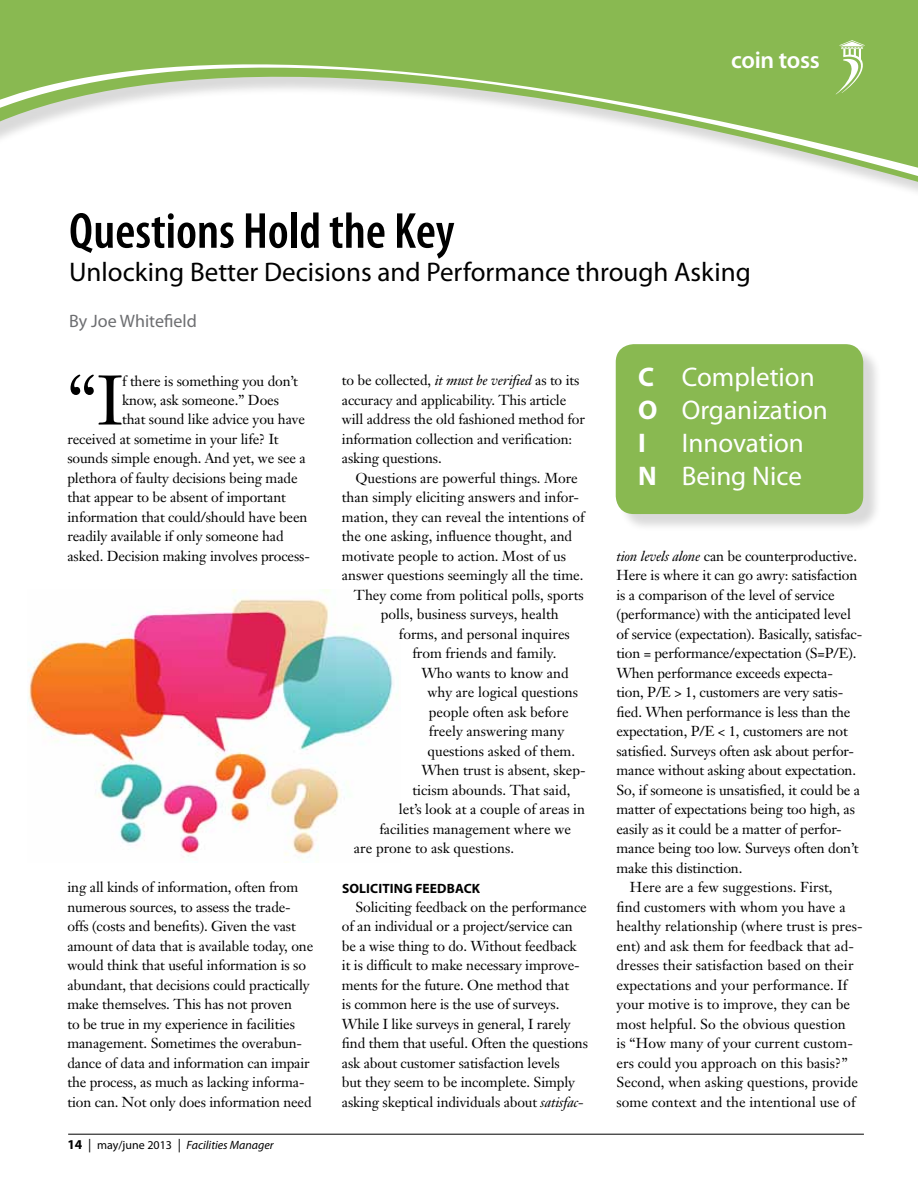
<style>
.page{position:relative;width:918px;height:1188px;background:#fff}
.page>*{position:absolute;margin:0;border:0;box-sizing:border-box;transform-origin:0 0}
.t1{font:69px "Janson Text";color:#000}
.t2{font:600 condensed 51px "Myriad Pro";color:#000}
.t3{font:27px "Myriad Pro";color:#000}
.t4{font:27px/33px "Myriad Pro";color:#fff}
.t5{font:600 24px "Myriad Pro";letter-spacing:-.01em;color:#fff}
.t6{font:18px "Myriad Pro";color:#6d6e71}
.t7{font:14.25px/19.5px "Janson Text";letter-spacing:-.01em;color:#000}
.t8{font:700 13.5px "Myriad Pro";letter-spacing:.01em;color:#000}
.t9{font:italic 12px "Myriad Pro";color:#000}
.s1{font-weight:700}
.s2{font-style:italic}
.s3{font-weight:700;font-style:normal;font-size:13.5px}
.s4{font-style:normal;font-size:13.5px}
.s5{font-style:normal}
</style>
<div class="page">
<img style="left:28px;top:590px;width:369px;height:269px">
<svg style="left:0;top:0;width:918px;height:192px;fill:#89b951"></svg>
<svg style="left:836px;top:40px;width:29px;height:54px"></svg>
<div style="left:618px;top:346px;width:264px;height:187px;background:#000;opacity:.15"></div>
<div style="left:616px;top:344px;width:247px;height:170px;background:#89b951;border-radius:18px"></div>
<hr style="left:68px;top:1134px;width:796px;height:1px;background:#000">
<h3 class="t5" style="left:731px;top:44px;width:90px">coin toss</h3>
<h2 class="t2" style="left:69px;top:203px;width:387px">Questions Hold the Key</h2>
<h3 class="t3" style="left:69px;top:255px;width:683px">Unlocking Better Decisions and Performance through Asking</h3>
<p class="t6" style="left:69px;top:310px;width:129px">By Joe Whitefield</p>
<h3 class="t4" style="left:638px;top:360px;width:191px"><span class="s1">C</span> Completion<br><span class="s1">O</span> Organization<br><span class="s1">I</span></h3>
<h1 class="t1" style="left:67px;top:357px;width:57px">“I</h1>
<p class="t7" style="left:122px;top:371px;width:177px">f there is something you don’t</p>
<p class="t7" style="left:342px;top:371px;width:245px">to be collected, <span class="s2">it must be verified</span> as to its accuracy and applicability. This article will address the old fashioned method for information collection and verification: asking questions.</p>
<p class="t7" style="left:355px;top:468px;width:224px">Questions are powerful things. More</p>
<p class="t7" style="left:342px;top:488px;width:239px">than simply eliciting answers and infor-</p>
<p class="t7" style="left:342px;top:507px;width:244px">mation, they can reveal the intentions of</p>
<p class="t7" style="left:342px;top:527px;width:232px">the one asking, influence thought, and</p>
<p class="t7" style="left:342px;top:546px;width:226px">motivate people to action. Most of us</p>
<p class="t7" style="left:342px;top:566px;width:243px">answer questions seemingly all the time.</p>
<p class="t7" style="left:354px;top:585px;width:231px">They come from political polls, sports</p>
<p class="t7" style="left:381px;top:604px;width:179px">polls, business surveys, health</p>
<p class="t7" style="left:399px;top:624px;width:172px">forms, and personal inquires</p>
<p class="t7" style="left:412px;top:643px;width:145px">from friends and family.</p>
<p class="t7" style="left:421px;top:663px;width:149px">Who wants to know and</p>
<p class="t7" style="left:427px;top:682px;width:152px">why are logical questions</p>
<p class="t7" style="left:429px;top:702px;width:141px">people often ask before</p>
<p class="t7" style="left:429px;top:721px;width:137px">freely answering many</p>
<p class="t7" style="left:427px;top:741px;width:149px">questions asked of them.</p>
<p class="t7" style="left:421px;top:760px;width:166px">When trust is absent, skep-</p>
<p class="t7" style="left:412px;top:780px;width:160px">ticism abounds. That said,</p>
<p class="t7" style="left:399px;top:799px;width:188px">let’s look at a couple of areas in</p>
<p class="t7" style="left:379px;top:819px;width:193px">facilities management where we</p>
<p class="t7" style="left:354px;top:838px;width:162px">are prone to ask questions.</p>
<p class="t8" style="left:342px;top:879px;width:140px">SOLICITING FEEDBACK</p>
<p class="t7" style="left:342px;top:897px;width:248px;text-indent:13px">Soliciting feedback on the performance of an individual or a project/service can be a wise thing to do. Without feedback it is difficult to make necessary improve&shy;ments for the future. One method that<br>is common here is the use of surveys.<br>While I like surveys in general, I rarely find them that useful. Often the questions ask about customer satisfaction levels<br>but they seem to be incomplete. Simply asking skeptical individuals about <span class="s2">satisfac-</span></p>
<p class="t7" style="left:122px;top:390px;width:158px">know, ask someone.” Does</p>
<p class="t7" style="left:122px;top:410px;width:184px">that sound like advice you have</p>
<p class="t7" style="left:67px;top:429px;width:213px">received at sometime in your life? It</p>
<p class="t7" style="left:67px;top:449px;width:240px">sounds simple enough. And yet, we see a</p>
<p class="t7" style="left:67px;top:468px;width:232px">plethora of faulty decisions being made</p>
<p class="t7" style="left:67px;top:488px;width:220px">that appear to be absent of important</p>
<p class="t7" style="left:67px;top:507px;width:241px">information that could/should have been</p>
<p class="t7" style="left:67px;top:527px;width:218px">readily available if only someone had</p>
<p class="t7" style="left:67px;top:546px;width:244px">asked. Decision making involves process-</p>
<h3 class="t4" style="left:638px;top:426px;width:167px;text-align:right">Innovation<br><span class="s1">N</span> Being Nice</h3>
<p class="t7" style="left:616px;top:546px;width:242px"><span class="s2">tion levels alone</span> can be counterproductive.</p>
<p class="t7" style="left:616px;top:566px;width:242px">Here is where it can go awry: satisfaction</p>
<p class="t7" style="left:616px;top:585px;width:220px">is a comparison of the level of service</p>
<p class="t7" style="left:616px;top:605px;width:236px">(performance) with the anticipated level</p>
<p class="t7" style="left:616px;top:624px;width:247px">of service (expectation). Basically, satisfac-</p>
<p class="t7" style="left:616px;top:644px;width:241px">tion = performance/expectation (S=P/E).</p>
<p class="t7" style="left:616px;top:663px;width:218px">When performance exceeds expecta-</p>
<p class="t7" style="left:616px;top:683px;width:228px">tion, P/E &gt; 1, customers are very satis-</p>
<p class="t7" style="left:616px;top:702px;width:236px">fied. When performance is less than the</p>
<p class="t7" style="left:616px;top:722px;width:233px">expectation, P/E &lt; 1, customers are not</p>
<p class="t7" style="left:616px;top:741px;width:239px">satisfied. Surveys often ask about perfor-</p>
<p class="t7" style="left:616px;top:761px;width:241px">mance without asking about expectation.</p>
<p class="t7" style="left:616px;top:780px;width:245px">So, if someone is unsatisfied, it could be a</p>
<p class="t7" style="left:616px;top:800px;width:240px">matter of expectations being too high, as</p>
<p class="t7" style="left:616px;top:819px;width:227px">easily as it could be a matter of perfor-</p>
<p class="t7" style="left:616px;top:839px;width:244px">mance being too low. Surveys often don’t</p>
<p class="t7" style="left:616px;top:858px;width:128px">make this distinction.</p>
<p class="t7" style="left:630px;top:878px;width:204px">Here are a few suggestions. First,</p>
<p class="t7" style="left:616px;top:897px;width:231px">find customers with whom you have a</p>
<p class="t7" style="left:616px;top:917px;width:248px">healthy relationship (where trust is pres-</p>
<p class="t7" style="left:616px;top:936px;width:239px">ent) and ask them for feedback that ad-</p>
<p class="t7" style="left:616px;top:956px;width:239px">dresses their satisfaction based on their</p>
<p class="t7" style="left:616px;top:975px;width:233px">expectations and your performance. If</p>
<p class="t7" style="left:616px;top:994px;width:235px">your motive is to improve, they can be</p>
<p class="t7" style="left:616px;top:1014px;width:231px">most helpful. So the obvious question</p>
<p class="t7" style="left:616px;top:1033px;width:238px">is “How many of your current custom-</p>
<p class="t7" style="left:616px;top:1053px;width:233px">ers could you approach on this basis?”</p>
<p class="t7" style="left:616px;top:1072px;width:243px">Second, when asking questions, provide</p>
<p class="t7" style="left:616px;top:1092px;width:241px">some context and the intentional use of</p>
<p class="t7" style="left:67px;top:878px;width:247px">ing all kinds of information, often from numerous sources, to assess the trade&shy;offs (costs and benefits). Given the vast amount of data that is available today, one would think that useful information is so abundant, that decisions could practically make themselves. This has not proven<br>to be true in my experience in facilities management. Sometimes the overabun&shy;dance of data and information can impair the process, as much as lacking informa&shy;tion can. Not only does information need</p>
<p class="t9" style="left:68px;top:1137px;width:208px"><span class="s3">14</span> <span class="s4">|</span> <span class="s5">may/june 2013</span> <span class="s4">|</span> Facilities Manager</p>
</div>
